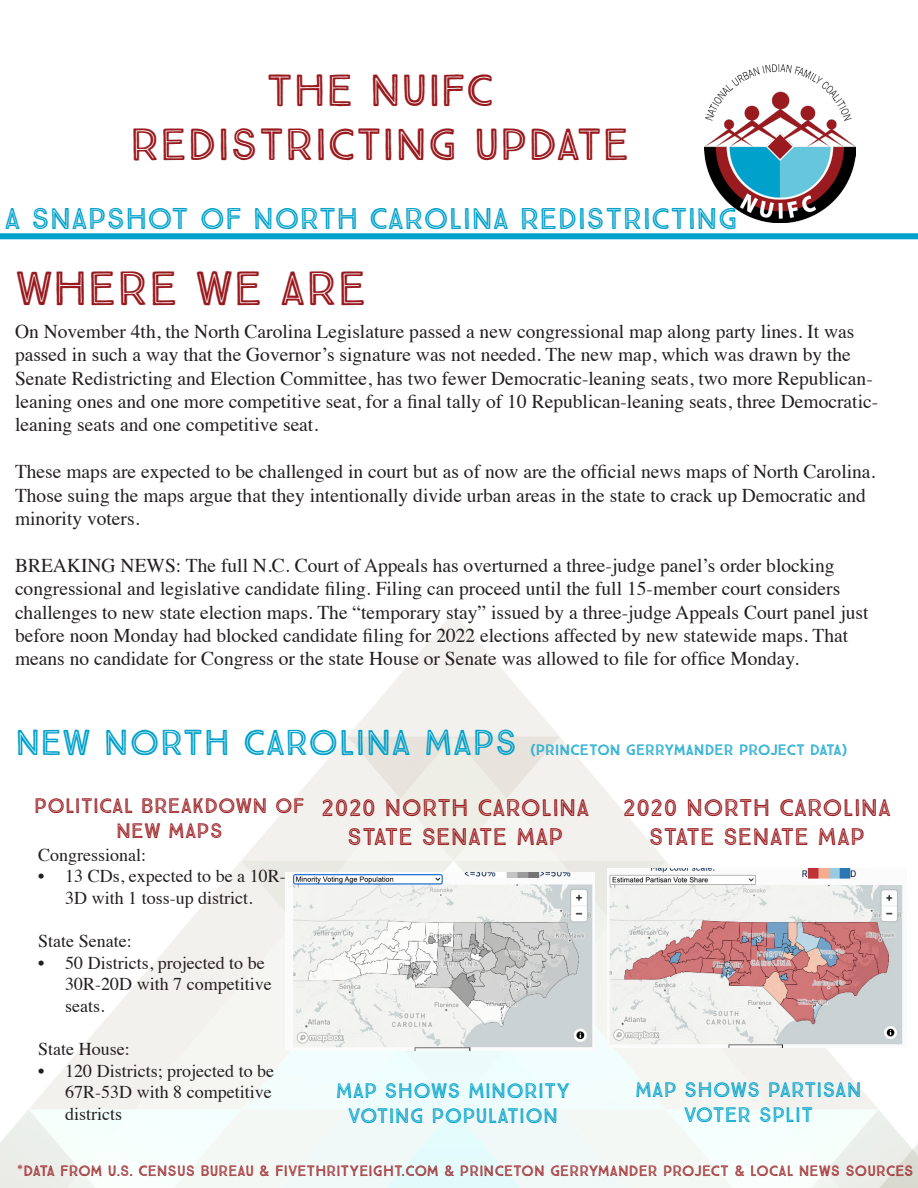
<style>
.page{position:relative;width:918px;height:1188px;background:#fff}
.page>*{position:absolute;margin:0;border:0;box-sizing:border-box;transform-origin:0 0}
.t1{font:48px "True North Inline";color:#991a1e}
.t2{font:45px "True North Inline";color:#991a1e}
.t3{font:36px "True North Inline";color:#00a1ca}
.t4{font:30px "True North Inline";color:#00a1ca}
.t5{font:24px "True North Inline";color:#991a1e}
.t6{font:21px/25.2px "True North Inline";color:#00a1ca;text-align:center}
.t7{font:21px "True North Inline";color:#991a1e}
.t8{font:19.5px/23.4px "Times";color:#231f20}
.t9{font:18px/21.6px "Times";color:#231f20}
.t10{font:15px "True North Inline";color:#991a1e}
.t11{font:15px "True North Inline";color:#00a1ca}
</style>
<div class="page">
<img style="left:704px;top:65px;width:152px;height:158px">
<div style="left:0;top:233px;width:918px;height:6px;background:#00a1ca"></div>
<img style="left:801px;top:1048px;width:117px;height:140px">
<img style="left:607px;top:868px;width:300px;height:180px">
<img style="left:286px;top:872px;width:309px;height:179px">
<p class="t2" style="left:266px;top:63px;width:229px">THE NUIFC</p>
<p class="t2" style="left:130px;top:117px;width:501px">REDISTRICTING UPDATE</p>
<p class="t4" style="left:4px;top:200px;width:735px">A SNAPSHOT OF NORTH CAROLINA REDISTRICTING</p>
<p class="t1" style="left:15px;top:260px;width:354px">WHERE WE ARE</p>
<p class="t8" style="left:15px;top:318px;width:865px">On November 4th, the North Carolina Legislature passed a new congressional map along party lines. It was passed in such a way that the Governor’s signature was not needed. The new map, which was drawn by the Senate Redistricting and Election Committee, has two fewer Democratic-leaning seats, two more Republican&shy;leaning ones and one more competitive seat, for a final tally of 10 Republican-leaning seats, three Democratic&shy;leaning seats and one competitive seat.</p>
<p class="t8" style="left:15px;top:458px;width:862px">These maps are expected to be challenged in court but as of now are the official news maps of North Carolina.<br>Those suing the maps argue that they intentionally divide urban areas in the state to crack up Democratic and minority voters.</p>
<p class="t8" style="left:15px;top:552px;width:855px">BREAKING NEWS: The full N.C. Court of Appeals has overturned a three-judge panel’s order blocking congressional and legislative candidate filing. Filing can proceed until the full 15-member court considers challenges to new state election maps. The “temporary stay” issued by a three-judge Appeals Court panel just before noon Monday had blocked candidate filing for 2022 elections affected by new statewide maps. That means no candidate for Congress or the state House or Senate was allowed to file for office Monday.</p>
<p class="t3" style="left:15px;top:721px;width:504px">NEW NORTH CAROLINA MAPS</p>
<p class="t11" style="left:530px;top:741px;width:319px">(PRINCETON GERRYMANDER PROJECT DATA)</p>
<p class="t7" style="left:34px;top:793px;width:272px">POLITICAL BREAKDOWN OF</p>
<p class="t7" style="left:116px;top:818px;width:108px">NEW MAPS</p>
<p class="t9" style="left:38px;top:842px;width:109px">Congressional:</p>
<p class="t9" style="left:38px;top:864px;width:249px;text-align:center">• 13 CDs, expected to be a 10R-<br>3D with 1 toss-up district.</p>
<p class="t9" style="left:38px;top:929px;width:95px">State Senate:</p>
<p class="t9" style="left:65px;top:950px;width:208px;text-indent:-27px">• 50 Districts, projected to be<br>30R-20D with 7 competitive seats.</p>
<p class="t9" style="left:38px;top:1037px;width:93px">State House:</p>
<p class="t9" style="left:65px;top:1058px;width:210px;text-indent:-27px">• 120 Districts; projected to be<br>67R-53D with 8 competitive districts</p>
<p class="t5" style="left:321px;top:794px;width:270px">2020 NORTH CAROLINA</p>
<p class="t5" style="left:347px;top:822px;width:218px">STATE SENATE MAP</p>
<p class="t6" style="left:336px;top:1078px;width:236px">MAP SHOWS MINORITY<br>VOTING POPULATION</p>
<p class="t5" style="left:623px;top:793px;width:270px">2020 NORTH CAROLINA</p>
<p class="t5" style="left:649px;top:822px;width:218px">STATE SENATE MAP</p>
<p class="t6" style="left:635px;top:1077px;width:228px">MAP SHOWS PARTISAN</p>
<p class="t6" style="left:684px;top:1103px;width:131px">VOTER SPLIT</p>
<p class="t10" style="left:17px;top:1162px;width:898px">*DATA FROM U.S. CENSUS BUREAU &amp; FIVETHRITYEIGHT.COM &amp; PRINCETON GERRYMANDER PROJECT &amp; LOCAL NEWS SOURCES</p>
</div>
